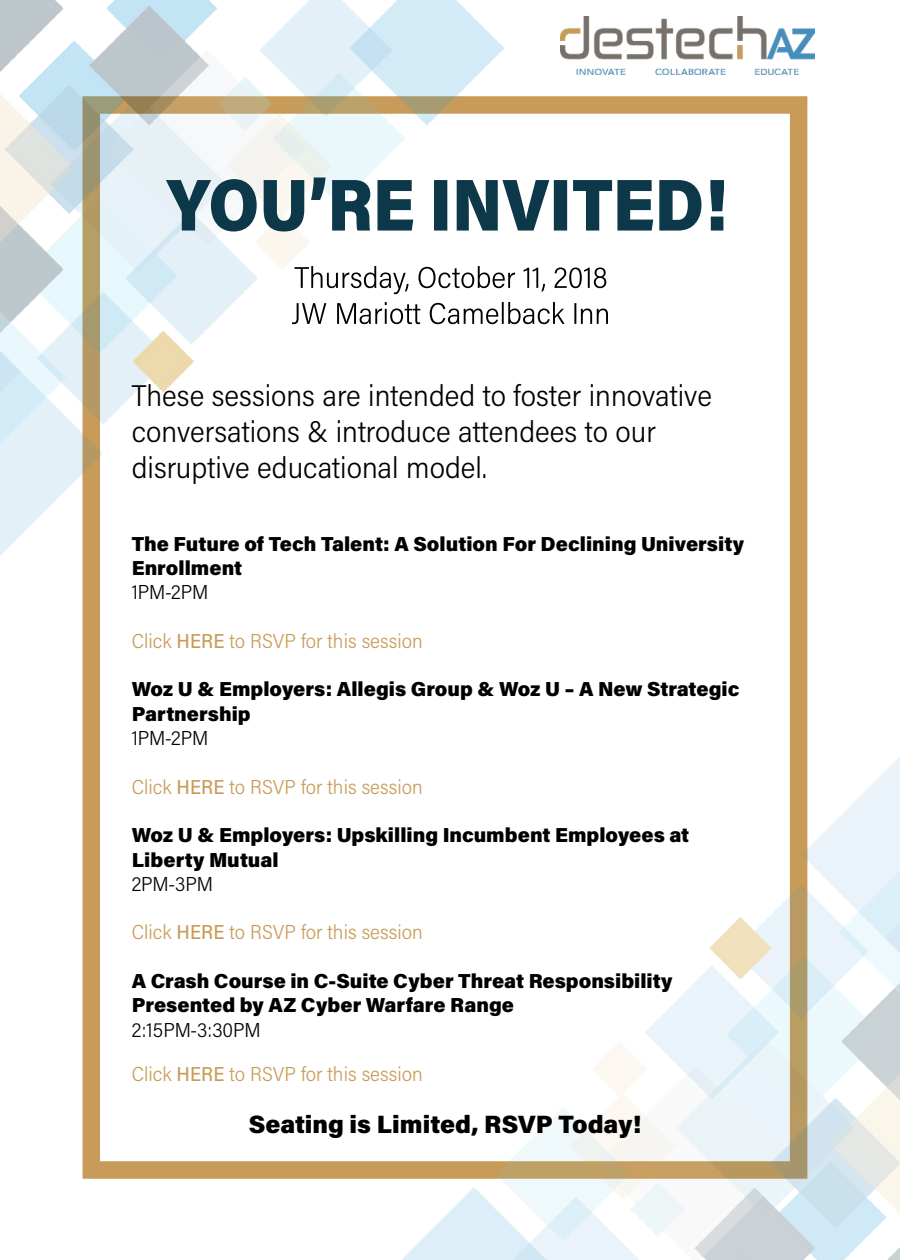
<style>
.page{position:relative;width:900px;height:1260px;background:#fff}
.page>*{position:absolute;margin:0;border:0;box-sizing:border-box;transform-origin:0 0}
.t1{font:300 30px/36px "Acumin Pro Semi Cond";color:#000}
.t2{font:900 25px "Acumin Pro";color:#000}
.t3{font:900 20.25px/24.2px "Acumin Pro";color:#000}
.t4{font:300 20.25px/44.2px "Acumin Pro Semi Cond";color:#c89c58}
.t5{font:300 20.25px "Acumin Pro Semi Cond";color:#000}
.s1{font-weight:500}
.s2{color:#000}
</style>
<div class="page">
<div style="left:82px;top:96px;width:725px;height:1083px;border:18px solid #c89c58"></div>
<img style="left:0;top:0;width:503px;height:558px">
<img style="left:396px;top:750px;width:504px;height:510px">
<img style="left:561px;top:17px;width:254px;height:58px">
<svg style="left:166px;top:177px;width:558px;height:54px"></svg>
<svg style="left:292px;top:302px;width:316px;height:22px"></svg>
<svg style="left:295px;top:266px;width:311px;height:28px"></svg>
<h1 class="t1" style="left:132px;top:376px;width:582px">These sessions are intended to foster innovative conversations &amp; introduce attendees to our disruptive educational model.</h1>
<p class="t3" style="left:132px;top:530px;width:614px">The Future of Tech Talent: A Solution For Declining University<br>Enrollment</p>
<p class="t5" style="left:132px;top:578px;width:78px">1PM-2PM</p>
<p class="t4" style="left:132px;top:618px;width:293px">Click <span class="s1">HERE</span> to RSVP for this session</p>
<p class="t3" style="left:132px;top:676px;width:609px">Woz U &amp; Employers: Allegis Group &amp; Woz U – A New Strategic<br>Partnership</p>
<p class="t5" style="left:132px;top:724px;width:78px">1PM-2PM</p>
<p class="t4" style="left:132px;top:764px;width:293px">Click <span class="s1">HERE</span> to RSVP for this session</p>
<p class="t3" style="left:132px;top:822px;width:559px">Woz U &amp; Employers: Upskilling Incumbent Employees at<br>Liberty Mutual</p>
<p class="t5" style="left:132px;top:870px;width:83px">2PM-3PM</p>
<p class="t4" style="left:132px;top:909px;width:293px">Click <span class="s1">HERE</span> to RSVP for this session</p>
<p class="t3" style="left:132px;top:968px;width:542px">A Crash Course in C-Suite Cyber Threat Responsibility<br>Presented by AZ Cyber Warfare Range</p>
<p class="t4" style="left:132px;top:1007px;width:293px"><span class="s2">2:15PM-3:30PM<br></span>Click <span class="s1">HERE</span> to RSVP for this session</p>
<p class="t2" style="left:249px;top:1107px;width:394px">Seating is Limited, RSVP Today!</p>
</div>
